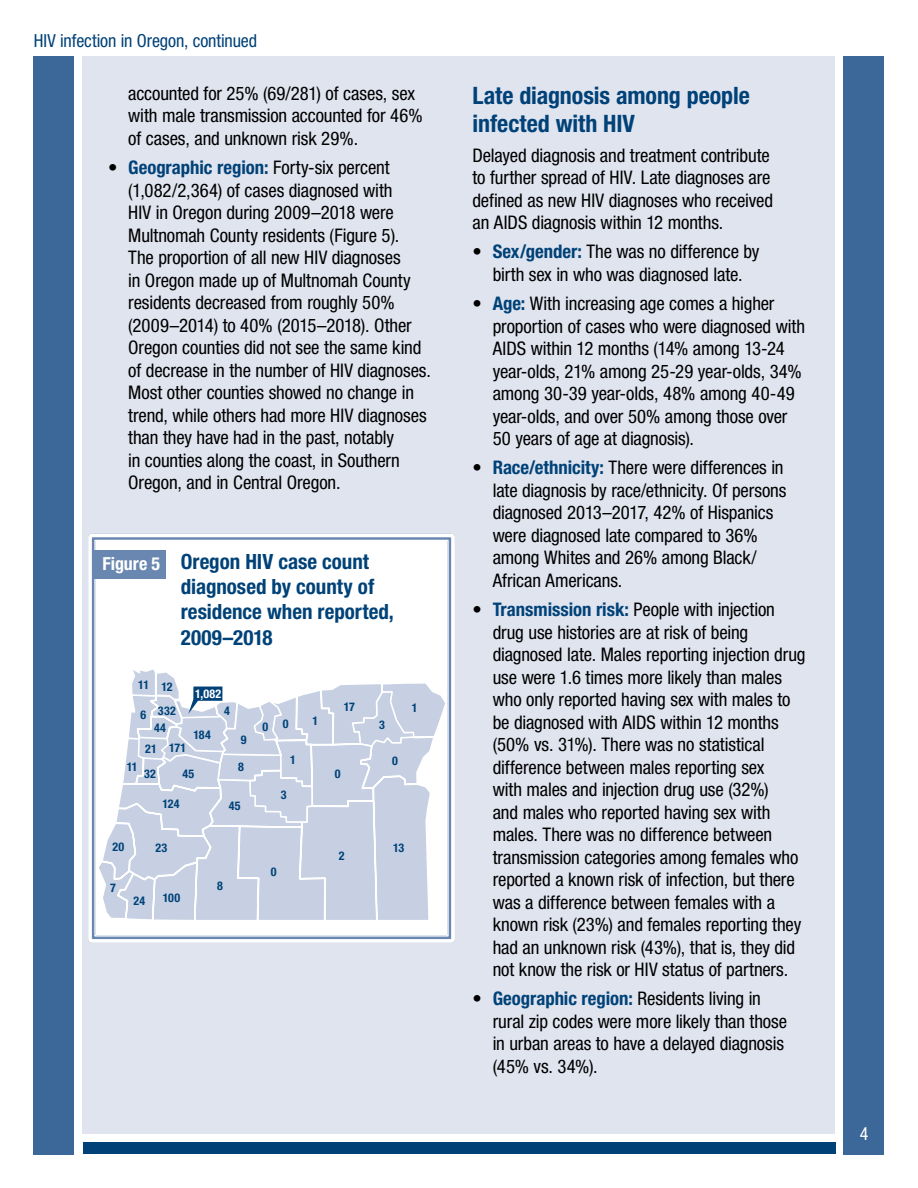
<style>
.page{position:relative;width:918px;height:1188px;background:#fff}
.page>*{position:absolute;margin:0;border:0;box-sizing:border-box;transform-origin:0 0}
.t1{font:700 condensed 24px/28.8px "Helvetica Neue LT Std";color:#004278}
.t2{font:700 condensed 21px/25.2px "Helvetica Neue LT Std";color:#004278}
.t3{font:condensed 18.75px/22.5px "Helvetica Neue LT Std";letter-spacing:-.005em;color:#000}
.t4{font:condensed 18px "Helvetica Neue LT Std";letter-spacing:-.005em;color:#004278}
.t5{font:condensed 18px "Helvetica Neue LT Std";color:#fff}
.t6{font:700 condensed 12px/25.2px "Helvetica Neue LT Std";letter-spacing:.02em;color:#004278;text-align:right}
.t7{font:700 condensed 12px "Helvetica Neue LT Std";color:#fff}
.s1{font-weight:700;color:#004278}
.s2{font-size:18px;color:#fff}
</style>
<div class="page">
<div style="left:83px;top:56px;width:752px;height:1078px;background:#e0e4ef"></div>
<div style="left:34px;top:56px;width:40px;height:1098px;background:#3b6898"></div>
<div style="left:844px;top:56px;width:40px;height:1098px;background:#3b6898"></div>
<div style="left:83px;top:1143px;width:752px;height:11px;background:#004278"></div>
<div style="left:90px;top:535px;width:363px;height:406px;background:#fff;border-radius:2px"></div>
<div style="left:88px;top:534px;width:367px;height:409px;border:4px solid #fff;border-radius:2px"></div>
<div style="left:93px;top:550px;width:73px;height:28px;background:#6987b1"></div>
<svg style="left:99px;top:665px;width:349px;height:257px"></svg>
<svg style="left:126px;top:687px;width:290px;height:137px;background:#ccd5e5"></svg>
<p class="t4" style="left:34px;top:30px;width:225px">HIV infection in Oregon, continued</p>
<p class="t3" style="left:128px;top:82px;width:296px">accounted for 25% (69/281) of cases, sex with male transmission accounted for 46% of cases, and unknown risk 29%.</p>
<p class="t3" style="left:128px;top:156px;width:304px;text-indent:-20px">• <span class="s1">Geographic region:</span> Forty-six percent (1,082/2,364) of cases diagnosed with<br>HIV in Oregon during 2009–2018 were Multnomah County residents (Figure 5).<br>The proportion of all new HIV diagnoses<br>in Oregon made up of Multnomah County residents decreased from roughly 50% (2009–2014) to 40% (2015–2018). Other Oregon counties did not see the same kind of decrease in the number of HIV diagnoses.<br>Most other counties showed no change in trend, while others had more HIV diagnoses than they have had in the past, notably<br>in counties along the coast, in Southern Oregon, and in Central Oregon.</p>
<p class="t2" style="left:181px;top:549px;width:215px;text-indent:-78px"><span class="s2">Figure 5</span> Oregon HIV case count diagnosed by county of residence when reported,<br>2009–2018</p>
<p class="t6" style="left:138px;top:673px;width:39px">11 12<br>332</p>
<p class="t7" style="left:195px;top:686px;width:28px">1,082</p>
<p class="t6" style="left:344px;top:694px;width:13px">17</p>
<p class="t6" style="left:412px;top:695px;width:7px">1</p>
<p class="t6" style="left:379px;top:712px;width:7px">3</p>
<p class="t6" style="left:224px;top:698px;width:7px">4</p>
<p class="t6" style="left:140px;top:702px;width:7px">6</p>
<p class="t6" style="left:145px;top:717px;width:22px;line-height:21.1px;text-align:left;text-indent:9px">44<br>21</p>
<p class="t6" style="left:312px;top:708px;width:7px">1</p>
<p class="t6" style="left:263px;top:712px;width:28px">0 0</p>
<p class="t6" style="left:193px;top:722px;width:19px">184</p>
<p class="t6" style="left:241px;top:727px;width:7px">9</p>
<p class="t6" style="left:169px;top:735px;width:19px">171</p>
<p class="t6" style="left:290px;top:747px;width:7px">1</p>
<p class="t6" style="left:392px;top:748px;width:7px">0</p>
<p class="t6" style="left:127px;top:754px;width:13px">11</p>
<p class="t6" style="left:238px;top:754px;width:7px">8</p>
<p class="t6" style="left:144px;top:761px;width:13px">32</p>
<p class="t6" style="left:182px;top:761px;width:13px">45</p>
<p class="t6" style="left:335px;top:761px;width:7px">0</p>
<p class="t6" style="left:163px;top:791px;width:19px">124</p>
<p class="t6" style="left:229px;top:793px;width:13px">45</p>
<p class="t6" style="left:281px;top:782px;width:7px">3</p>
<p class="t6" style="left:113px;top:834px;width:13px">20</p>
<p class="t6" style="left:393px;top:835px;width:13px">13</p>
<p class="t6" style="left:156px;top:835px;width:13px">23</p>
<p class="t6" style="left:339px;top:843px;width:7px">2</p>
<p class="t6" style="left:110px;top:875px;width:7px">7</p>
<p class="t6" style="left:133px;top:888px;width:13px">24</p>
<p class="t6" style="left:163px;top:885px;width:19px">100</p>
<p class="t6" style="left:217px;top:873px;width:7px">8</p>
<p class="t6" style="left:271px;top:859px;width:7px">0</p>
<p class="t1" style="left:472px;top:80px;width:279px">Late diagnosis among people infected with HIV</p>
<p class="t3" style="left:472px;top:144px;width:302px">Delayed diagnosis and treatment contribute to further spread of HIV. Late diagnoses are defined as new HIV diagnoses who received an AIDS diagnosis within 12 months.</p>
<p class="t3" style="left:472px;top:240px;width:289px;text-align:center">• <span class="s1">Sex/gender:</span> The was no difference by birth sex in who was diagnosed late.</p>
<p class="t3" style="left:493px;top:292px;width:314px;text-indent:-20px">• <span class="s1">Age:</span> With increasing age comes a higher proportion of cases who were diagnosed with AIDS within 12 months (14% among 13-24 year-olds, 21% among 25-29 year-olds, 34% among 30-39 year-olds, 48% among 40-49 year-olds, and over 50% among those over 50 years of age at diagnosis).</p>
<p class="t3" style="left:493px;top:456px;width:295px;text-indent:-20px">• <span class="s1">Race/ethnicity:</span> There were differences in late diagnosis by race/ethnicity. Of persons diagnosed 2013–2017, 42% of Hispanics were diagnosed late compared to 36% among Whites and 26% among Black/ African Americans.</p>
<p class="t3" style="left:493px;top:598px;width:314px;text-indent:-20px">• <span class="s1">Transmission risk:</span> People with injection drug use histories are at risk of being diagnosed late. Males reporting injection drug use were 1.6 times more likely than males who only reported having sex with males to be diagnosed with AIDS within 12 months (50% vs. 31%). There was no statistical difference between males reporting sex<br>with males and injection drug use (32%)<br>and males who reported having sex with males. There was no difference between transmission categories among females who reported a known risk of infection, but there was a difference between females with a known risk (23%) and females reporting they had an unknown risk (43%), that is, they did not know the risk or HIV status of partners.</p>
<p class="t3" style="left:493px;top:987px;width:296px;text-indent:-20px">• <span class="s1">Geographic region:</span> Residents living in rural zip codes were more likely than those in urban areas to have a delayed diagnosis (45% vs. 34%).</p>
<p class="t5" style="left:860px;top:1124px;width:10px">4</p>
</div>
